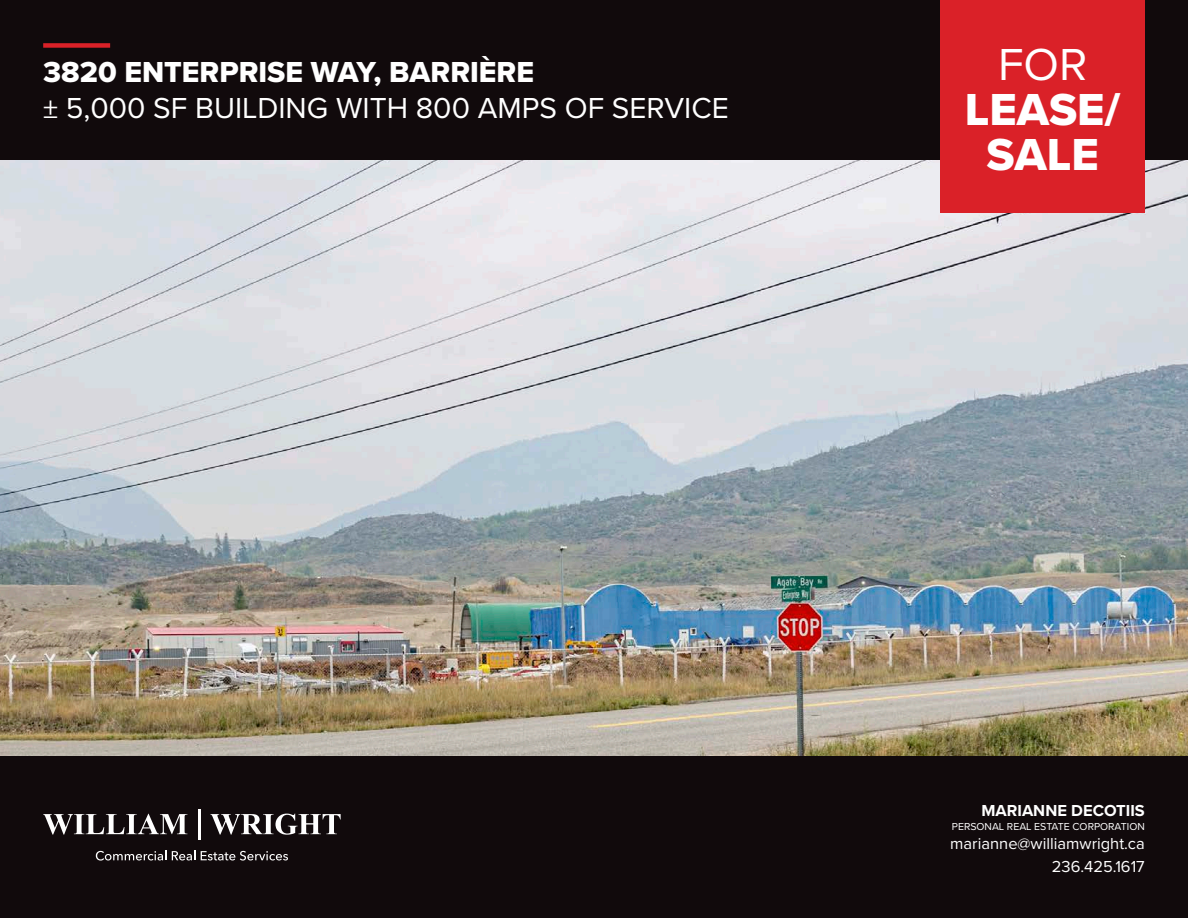
<style>
.page{position:relative;width:1188px;height:918px;background:#fff}
.page>*{position:absolute;margin:0;border:0;box-sizing:border-box;transform-origin:0 0}
.Street_Title{font:46.5px "Proxima Nova Extrabld";color:#fff}
.Street_Title-2{font:46.5px "Proxima Nova";color:#fff}
.Street_Title-3{font:30px "Proxima Nova";color:#fff}
.Street_Title-4{font:30px "Proxima Nova Extrabld";color:#fff}
.Front_Page_Contact_Light{font:16.5px "Proxima Nova";color:#fff}
.Front_Page_Contact_Light-2{font:700 16.5px "Proxima Nova";color:#fff}
.Front_Page_Contact_Light-3{font:10.5px "Proxima Nova";color:#fff}
</style>
<div class="page">
<img style="left:0;top:160px;width:1188px;height:597px">
<div style="left:0;top:0;width:1188px;height:160px;background:#110a0c"></div>
<div style="left:0;top:757px;width:1188px;height:161px;background:#110a0c"></div>
<svg style="left:43px;top:814px;width:144px;height:21px"></svg>
<svg style="left:210px;top:814px;width:131px;height:21px"></svg>
<hr style="left:199px;top:809px;width:2px;height:30px;background:#fff">
<svg style="left:96px;top:850px;width:70px;height:11px"></svg>
<svg style="left:172px;top:850px;width:23px;height:10px"></svg>
<svg style="left:201px;top:851px;width:87px;height:10px"></svg>
<div style="left:43px;top:43px;width:67px;height:5px;background:#da2128"></div>
<div style="left:941px;top:0;width:204px;height:213px;background:#da2128"></div>
<p class="Street_Title-4" style="left:43px;top:50px;width:492px">3820 ENTERPRISE WAY, BARRIÈRE</p>
<p class="Street_Title-3" style="left:43px;top:90px;width:687px">± 5,000 SF BUILDING WITH 800 AMPS OF SERVICE</p>
<p class="Street_Title-2" style="left:998px;top:37px;width:91px">FOR</p>
<p class="Street_Title" style="left:965px;top:75px;width:157px">LEASE/</p>
<p class="Street_Title" style="left:987px;top:120px;width:114px">SALE</p>
<p class="Front_Page_Contact_Light-2" style="left:982px;top:801px;width:165px">MARIANNE DECOTIIS</p>
<p class="Front_Page_Contact_Light-3" style="left:952px;top:820px;width:194px">PERSONAL REAL ESTATE CORPORATION</p>
<p class="Front_Page_Contact_Light" style="left:950px;top:834px;width:196px">marianne@williamwright.ca</p>
<p class="Front_Page_Contact_Light" style="left:1052px;top:856px;width:95px">236.425.1617</p>
</div>
